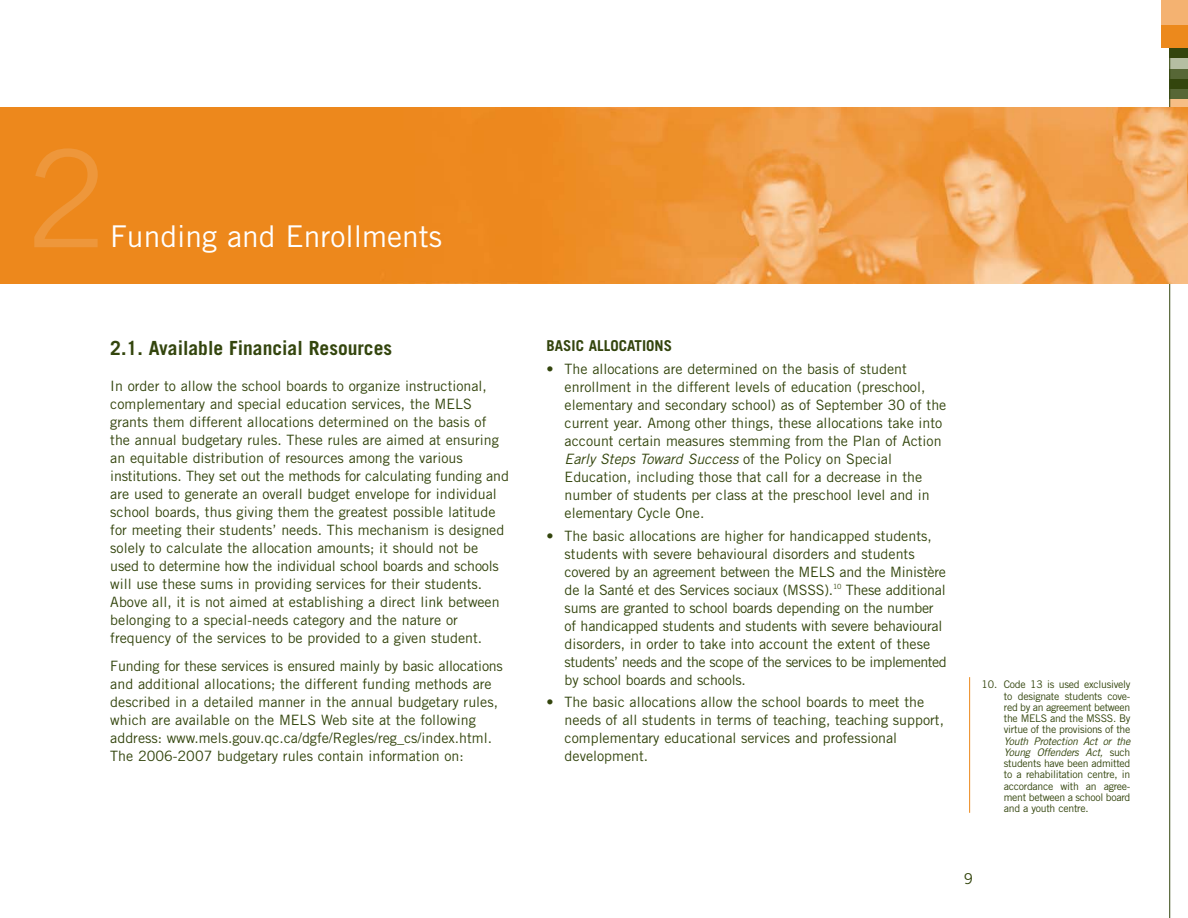
<style>
.page{position:relative;width:1188px;height:918px;background:#fff}
.page>*{position:absolute;margin:0;border:0;box-sizing:border-box;transform-origin:0 0}
.t1{font:135px "Trade Gothic";color:#ee973b}
.t2{font:30px "Trade Gothic";color:#fff}
.t3{font:700 19.5px "Trade Gothic";color:#33450d}
.t4{font:700 15px "Trade Gothic";color:#33450d}
.t5{font:15px "Trade Gothic";color:#33450d}
.t6{font:14.25px/18px "Trade Gothic";color:#33450d}
.t7{font:10.5px/11.2px "Trade Gothic";letter-spacing:-.025em;color:#33450d;text-align:justify}
.s1{font-style:italic}
</style>
<div class="page">
<div style="left:1170px;top:99px;width:18px;height:10px;background:#f6be85"></div>
<div style="left:1170px;top:89px;width:18px;height:10px;background:#576736"></div>
<div style="left:1170px;top:79px;width:18px;height:10px;background:#33450d"></div>
<div style="left:1170px;top:68px;width:18px;height:10px;background:#576736"></div>
<div style="left:1170px;top:58px;width:18px;height:10px;background:#b5bea2"></div>
<div style="left:1170px;top:48px;width:18px;height:10px;background:#33450d"></div>
<div style="left:1161px;top:24px;width:27px;height:24px;background:#ec891c"></div>
<div style="left:1161px;top:0;width:27px;height:24px;background:#f4b271"></div>
<hr style="left:1169px;top:48px;width:1px;height:870px;background:#33450d">
<hr style="left:969px;top:677px;width:1px;height:136px;background:#ec891c">
<img style="left:0;top:108px;width:1188px;height:175px">
<h1 class="t1" style="left:25px;top:150px;width:84px">2</h1>
<h2 class="t2" style="left:110px;top:226px;width:333px">Funding and Enrollments</h2>
<h3 class="t3" style="left:110px;top:341px;width:283px">2.1. Available Financial Resources</h3>
<p class="t6" style="left:110px;top:378px;width:400px">In order to allow the school boards to organize instructional, complementary and special education services, the MELS grants them different allocations determined on the basis of the annual budgetary rules. These rules are aimed at ensuring an equitable distribution of resources among the various institutions. They set out the methods for calculating funding and are used to generate an overall budget envelope for individual school boards, thus giving them the greatest possible latitude for meeting their students’ needs. This mechanism is designed solely to calculate the allocation amounts; it should not be used to determine how the individual school boards and schools will use these sums in providing services for their students.<br>Above all, it is not aimed at establishing a direct link between belonging to a special-needs category and the nature or frequency of the services to be provided to a given student.</p>
<p class="t6" style="left:110px;top:658px;width:394px">Funding for these services is ensured mainly by basic allocations and additional allocations; the different funding methods are described in a detailed manner in the annual budgetary rules, which are available on the MELS Web site at the following address: www.mels.gouv.qc.ca/dgfe/Regles/reg_cs/index.html.<br>The 2006-2007 budgetary rules contain information on:</p>
<p class="t4" style="left:547px;top:341px;width:127px">BASIC ALLOCATIONS</p>
<p class="t6" style="left:565px;top:361px;width:383px;text-indent:-18px">• The allocations are determined on the basis of student enrollment in the different levels of education (preschool, elementary and secondary school) as of September 30 of the current year. Among other things, these allocations take into account certain measures stemming from the Plan of Action <span class="s1">Early Steps Toward Success</span> o f t h e P o l i c y o n S p e c i a l Education, including those that call for a decrease in the number of students per class at the preschool level and in elementary Cycle One.</p>
<p class="t6" style="left:565px;top:528px;width:384px;text-indent:-18px">• The basic allocations are higher for handicapped students, students with severe behavioural disorders and students covered by an agreement between the MELS and the Ministère de la Santé et des Services sociaux (MSSS).<sup>10</sup> These additional sums are granted to school boards depending on the number of handicapped students and students with severe behavioural disorders, in order to take into account the extent of these students’ needs and the scope of the services to be implemented by school boards and schools.</p>
<p class="t6" style="left:565px;top:694px;width:381px;text-indent:-18px">• The basic allocations allow the school boards to meet the needs of all students in terms of teaching, teaching support, complementary educational services and professional development.</p>
<p class="t7" style="left:1004px;top:680px;width:128px;text-indent:-22px">10. Code 13 is used exclusively to designate students cove&shy;red by an agreement between the MELS and the MSSS. By virtue of the provisions of the</p>
<p class="t7" style="left:1004px;top:736px;width:130px;text-align:left"><span class="s1">Youth Protection Act or the<br>Young Offenders Act,</span> s u c h students have been admitted to a rehabilitation centre, in accordance with an agree&shy;ment between a school board and a youth centre.</p>
<p class="t5" style="left:964px;top:873px;width:11px">9</p>
</div>
